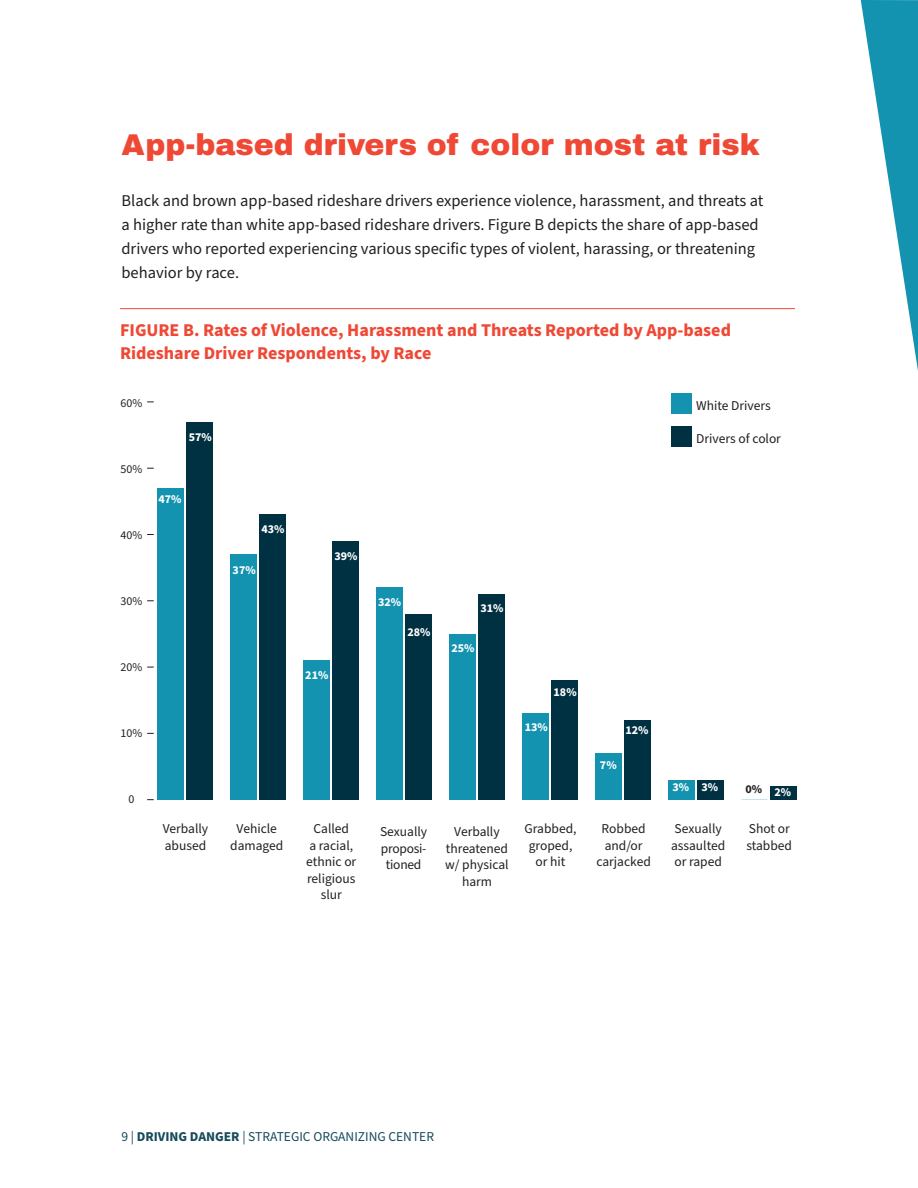
<style>
.page{position:relative;width:918px;height:1188px;background:#fff}
.page>*{position:absolute;margin:0;border:0;box-sizing:border-box;transform-origin:0 0}
.t1{font:900 30px "Archivo";color:#ef4835}
.t2{font:700 18px/22.5px "Source Sans Pro";color:#ef4835}
.t3{font:16.5px/24px "Source Sans Pro";color:#231f20}
.t4{font:13.5px/16.5px "Source Sans Pro";color:#231f20;text-align:center}
.t5{font:13.5px "Source Sans Pro";color:#164b5c}
.t6{font:13.5px/16.5px "Source Sans Pro";letter-spacing:-.02em;color:#231f20;text-align:center}
.t7{font:700 12px "Source Sans Pro";color:#fff}
.t8{font:12px "Source Sans Pro";color:#231f20}
.t9{font:700 12px "Source Sans Pro";color:#231f20}
.s1{color:#fff}
.s2{font-weight:700}
</style>
<div class="page">
<svg style="left:861px;top:0;width:57px;height:371px"></svg>
<hr style="left:120px;top:308px;width:675px;height:1px;background:#ef4835">
<div style="left:186px;top:422px;width:27px;height:378px;background:#003142"></div>
<div style="left:260px;top:515px;width:26px;height:285px;background:#003142"></div>
<div style="left:333px;top:541px;width:26px;height:259px;background:#003142"></div>
<div style="left:406px;top:614px;width:26px;height:186px;background:#003142"></div>
<div style="left:479px;top:594px;width:26px;height:206px;background:#003142"></div>
<div style="left:552px;top:680px;width:26px;height:120px;background:#003142"></div>
<div style="left:625px;top:720px;width:26px;height:80px;background:#003142"></div>
<div style="left:698px;top:780px;width:26px;height:20px;background:#003142"></div>
<div style="left:771px;top:786px;width:26px;height:14px;background:#003142"></div>
<div style="left:157px;top:488px;width:27px;height:312px;background:#1393af"></div>
<div style="left:230px;top:554px;width:27px;height:246px;background:#1393af"></div>
<div style="left:303px;top:660px;width:27px;height:140px;background:#1393af"></div>
<div style="left:376px;top:588px;width:27px;height:212px;background:#1393af"></div>
<div style="left:449px;top:634px;width:27px;height:166px;background:#1393af"></div>
<div style="left:522px;top:713px;width:27px;height:87px;background:#1393af"></div>
<div style="left:595px;top:753px;width:27px;height:47px;background:#1393af"></div>
<div style="left:668px;top:780px;width:27px;height:20px;background:#1393af"></div>
<div style="left:671px;top:393px;width:21px;height:21px;background:#1393af"></div>
<div style="left:671px;top:426px;width:21px;height:20px;background:#003142"></div>
<h1 class="t1" style="left:122px;top:126px;width:640px">App-based drivers of color most at risk</h1>
<p class="t3" style="left:122px;top:189px;width:644px">Black and brown app-based rideshare drivers experience violence, harassment, and threats at a higher rate than white app-based rideshare drivers. Figure B depicts the share of app-based drivers who reported experiencing various specific types of violent, harassing, or threatening behavior by race.</p>
<p class="t2" style="left:120px;top:319px;width:613px">FIGURE B. Rates of Violence, Harassment and Threats Reported by App-based<br>Rideshare Driver Respondents, by Race</p>
<p class="t8" style="left:121px;top:395px;width:23px">60%</p>
<p class="t8" style="left:121px;top:461px;width:23px">50%</p>
<p class="t8" style="left:121px;top:527px;width:23px">40%</p>
<p class="t8" style="left:121px;top:593px;width:23px">30%</p>
<p class="t8" style="left:121px;top:659px;width:23px">20%</p>
<p class="t8" style="left:121px;top:725px;width:23px">10%</p>
<p class="t8" style="left:129px;top:791px;width:7px">0</p>
<p class="t7" style="left:189px;top:429px;width:25px">57%</p>
<p class="t7" style="left:159px;top:491px;width:25px">47%</p>
<p class="t7" style="left:261px;top:521px;width:25px">43%</p>
<p class="t7" style="left:233px;top:562px;width:25px">37%</p>
<p class="t7" style="left:334px;top:548px;width:25px">39%</p>
<p class="t7" style="left:305px;top:667px;width:25px">21%</p>
<p class="t7" style="left:378px;top:594px;width:25px">32%</p>
<p class="t7" style="left:408px;top:624px;width:25px">28%</p>
<p class="t7" style="left:480px;top:600px;width:25px">31%</p>
<p class="t7" style="left:451px;top:640px;width:25px">25%</p>
<p class="t7" style="left:554px;top:684px;width:25px">18%</p>
<p class="t7" style="left:525px;top:718px;width:25px">13%</p>
<p class="t7" style="left:625px;top:722px;width:25px">12%</p>
<p class="t7" style="left:600px;top:757px;width:18px">7%</p>
<p class="t4" style="left:696px;top:398px;width:76px">White Drivers</p>
<p class="t4" style="left:696px;top:430px;width:86px">Drivers of color</p>
<p class="t7" style="left:672px;top:779px;width:47px">3% 3%</p>
<p class="t9" style="left:745px;top:781px;width:47px">0% <span class="s1">2%</span></p>
<p class="t4" style="left:163px;top:821px;width:47px;text-align:left">Verbally abused</p>
<p class="t4" style="left:230px;top:821px;width:55px">Vehicle damaged</p>
<p class="t4" style="left:306px;top:821px;width:52px">Called<br>a racial, ethnic or religious slur</p>
<p class="t4" style="left:525px;top:821px;width:54px">Grabbed, groped, or hit</p>
<p class="t4" style="left:596px;top:821px;width:56px">Robbed and/or carjacked</p>
<p class="t4" style="left:671px;top:821px;width:56px;text-align:left">Sexually assaulted or raped</p>
<p class="t4" style="left:746px;top:821px;width:47px;text-align:left">Shot or stabbed</p>
<p class="t6" style="left:380px;top:824px;width:49px">Sexually proposi&shy;tioned</p>
<p class="t4" style="left:445px;top:824px;width:65px">Verbally threatened w/ physical harm</p>
<p class="t5" style="left:122px;top:1128px;width:314px">9 | <span class="s2">DRIVING DANGER</span> | STRATEGIC ORGANIZING CENTER</p>
</div>
